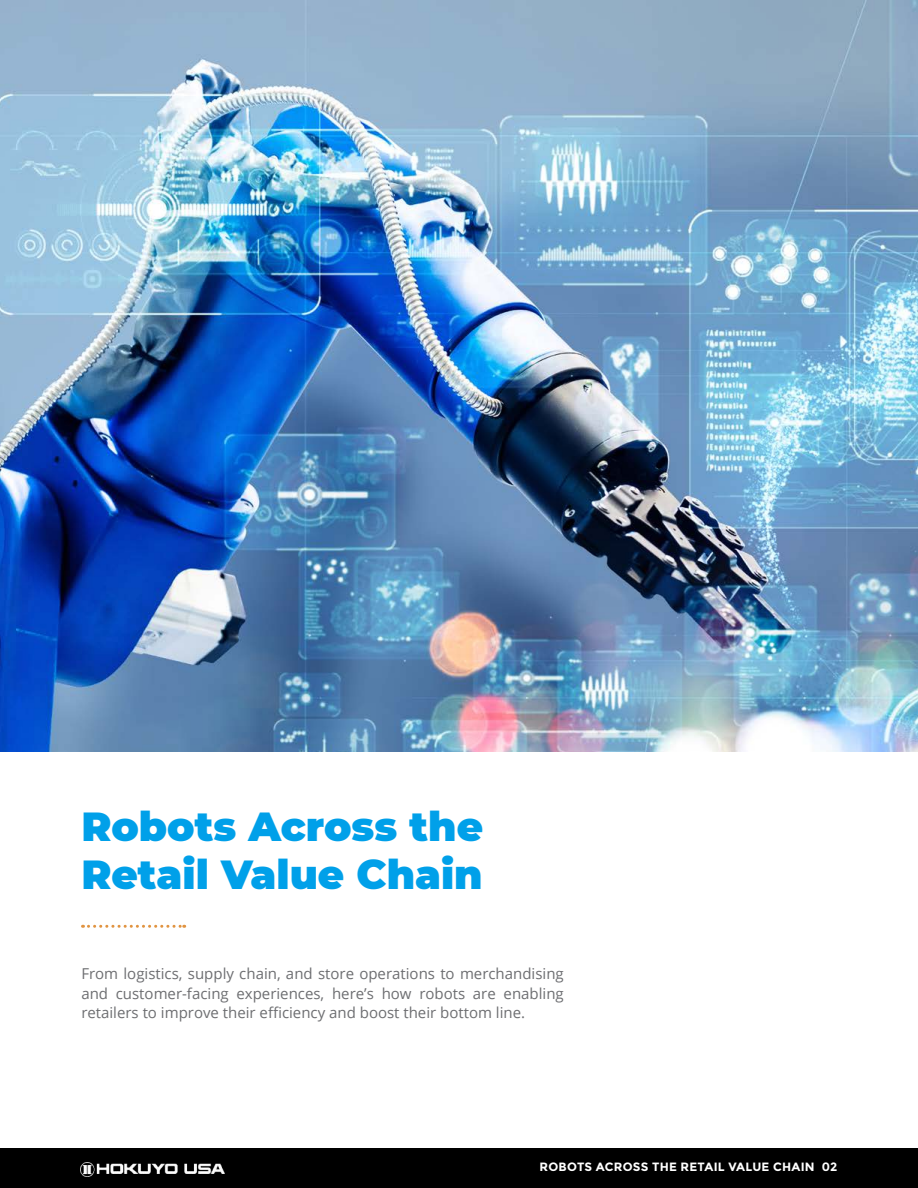
<style>
.page{position:relative;width:918px;height:1188px;background:#fff}
.page>*{position:absolute;margin:0;border:0;box-sizing:border-box;transform-origin:0 0}
.t1{font:900 40.5px/48.6px "Montserrat";color:#00a0e9}
.t2{font:15px/19.5px "Open Sans";color:#6d6e71;text-align:justify}
.t3{font:700 12px "Montserrat";letter-spacing:.02em;color:#fff}
</style>
<div class="page">
<div style="left:0;top:1148px;width:918px;height:40px;background:#000"></div>
<img style="left:81px;top:1162px;width:143px;height:15px">
<img style="left:0;top:0;width:918px;height:752px">
<svg style="left:82px;top:925px;width:103px;height:3px"></svg>
<h1 class="t1" style="left:81px;top:800px;width:403px">Robots Across the<br>Retail Value Chain</h1>
<p class="t2" style="left:81px;top:964px;width:484px">From logistics, supply chain, and store operations to merchandising and customer-facing experiences, here’s how robots are enabling retailers to improve their efficiency and boost their bottom line.</p>
<p class="t3" style="left:540px;top:1160px;width:299px">ROBOTS ACROSS THE RETAIL VALUE CHAIN 02</p>
</div>
